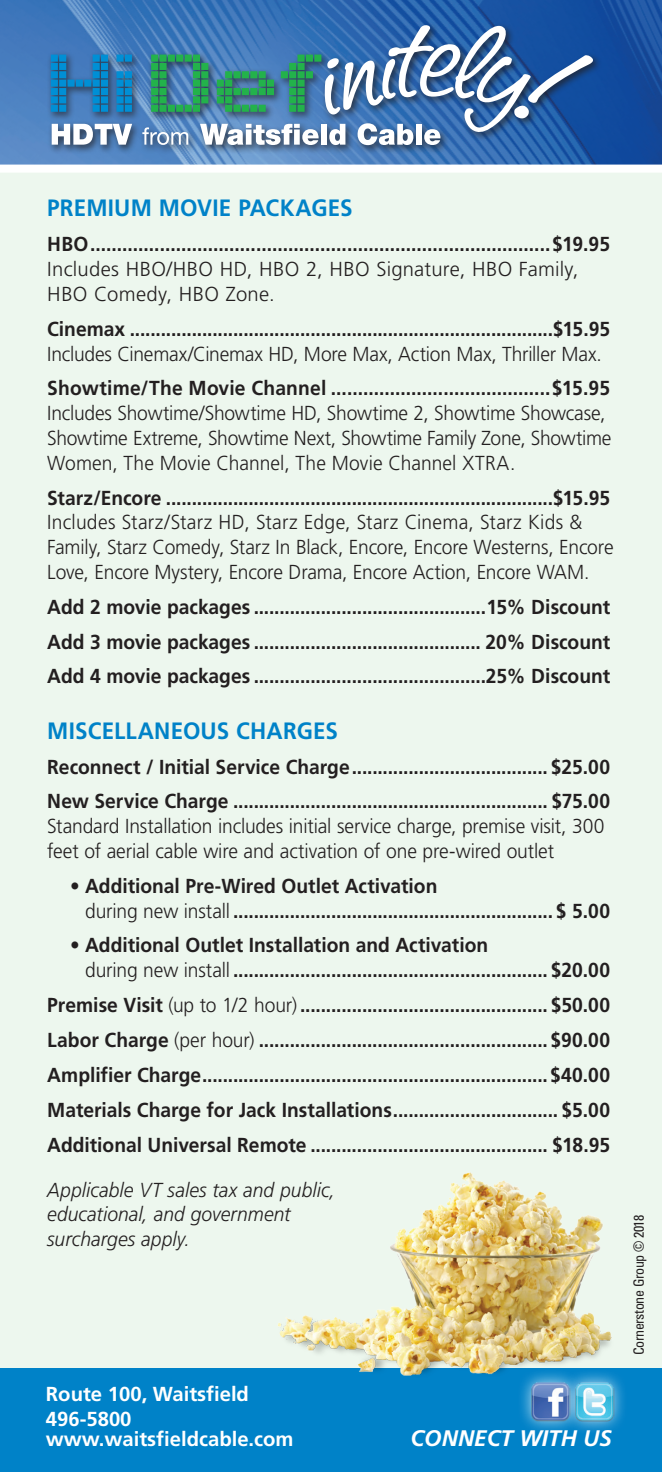
<style>
.page{position:relative;width:662px;height:1472px;background:#fff}
.page>*{position:absolute;margin:0;border:0;box-sizing:border-box;transform-origin:0 0}
.t1{font:700 23.62px "Frutiger";letter-spacing:.01em;color:#0082c8;scale:.95 1}
.t2{font:italic 700 22.5px "Frutiger";color:#fff}
.t3{font:700 20.25px/34.9px "Frutiger";color:#231f20;scale:.95 1}
.t4{font:300 20.25px/24.8px "Frutiger";letter-spacing:-.005em;color:#231f20;scale:.95 1}
.t5{font:italic 300 20.25px/24.8px "Frutiger";letter-spacing:.005em;color:#231f20;scale:.95 1}
.t6{font:300 20.25px/24.8px "Frutiger";letter-spacing:.015em;color:#231f20}
.t7{font:700 20.25px/24.8px "Frutiger";color:#fff}
.t8{font:condensed 13.95px "Univers";letter-spacing:-.03em;color:#231f20}
.s1{font-weight:300}
</style>
<div class="page">
<div style="left:0;top:0;width:662px;height:1413px;background:#edf7ee"></div>
<img style="left:0;top:0;width:662px;height:165px">
<div style="left:0;top:165px;width:662px;height:8px;background:#fff"></div>
<div style="left:0;top:1368px;width:662px;height:104px;background:#0082c8"></div>
<img style="left:278px;top:1172px;width:334px;height:204px">
<div style="left:517px;top:1368px;width:66px;height:67px;background:#fff;opacity:.75"></div>
<img style="left:530px;top:1382px;width:31px;height:40px">
<div style="left:561px;top:1368px;width:66px;height:67px;background:#fff;opacity:.75"></div>
<img style="left:574px;top:1382px;width:40px;height:40px">
<div style="left:47px;top:21px;width:556px;height:134px;background:#231f20;opacity:.75"></div>
<svg style="left:51px;top:55px;width:57px;height:57px;background:#217bb8"></svg>
<svg style="left:116px;top:55px;width:16px;height:57px"></svg>
<svg style="left:52px;top:124px;width:80px;height:21px;background:#b2bfd0"></svg>
<svg style="left:142px;top:25px;width:451px;height:120px;background:#5484ad"></svg>
<svg style="left:0;top:0;width:8px;height:8px"></svg>
<svg style="left:653px;top:0;width:9px;height:8px"></svg>
<p class="t1" style="left:47px;top:194px;width:323px">PREMIUM MOVIE PACKAGES</p>
<p class="t3" style="left:47px;top:227px;width:594px">HBO......................................................................................$19.95</p>
<p class="t6" style="left:47px;top:257px;width:532px">Includes HBO/HBO HD, HBO 2, HBO Signature, HBO Family,<br>HBO Comedy, HBO Zone.</p>
<p class="t3" style="left:47px;top:311px;width:594px">Cinemax ..................................................................................$15.95</p>
<p class="t4" style="left:47px;top:341px;width:585px">Includes Cinemax/Cinemax HD, More Max, Action Max, Thriller Max.</p>
<p class="t3" style="left:47px;top:371px;width:594px">Showtime/The Movie Channel .........................................$15.95</p>
<p class="t4" style="left:47px;top:401px;width:595px">Includes Showtime/Showtime HD, Showtime 2, Showtime Showcase,<br>Showtime Extreme, Showtime Next, Showtime Family Zone, Showtime<br>Women, The Movie Channel, The Movie Channel XTRA.</p>
<p class="t3" style="left:47px;top:480px;width:594px">Starz/Encore ...........................................................................$15.95</p>
<p class="t4" style="left:47px;top:510px;width:597px">Includes Starz/Starz HD, Starz Edge, Starz Cinema, Starz Kids &amp;<br>Family, Starz Comedy, Starz In Black, Encore, Encore Westerns, Encore<br>Love, Encore Mystery, Encore Drama, Encore Action, Encore WAM.</p>
<p class="t3" style="left:47px;top:589px;width:594px;text-align:justify">Add 2 movie packages .............................................15% Discount Add 3 movie packages ............................................ 20% Discount Add 4 movie packages .............................................25% Discount</p>
<p class="t1" style="left:47px;top:716px;width:307px">MISCELLANEOUS CHARGES</p>
<p class="t3" style="left:47px;top:749px;width:594px">Reconnect / Initial Service Charge...................................... $25.00<br>New Service Charge ............................................................. $75.00</p>
<p class="t4" style="left:47px;top:813px;width:588px">Standard Installation includes initial service charge, premise visit, 300 feet of aerial cable wire and activation of one pre-wired outlet</p>
<p class="t3" style="left:85px;top:873px;width:554px;line-height:24.8px;text-indent:-15px">• Additional Pre-Wired Outlet Activation<br><span class="s1">during new install</span> .............................................................. $ 5.00</p>
<p class="t3" style="left:85px;top:933px;width:554px;line-height:24.8px;text-indent:-15px">• Additional Outlet Installation and Activation<br><span class="s1">during new install</span> ............................................................. $20.00</p>
<p class="t3" style="left:47px;top:987px;width:594px;text-align:justify">Premise Visit <span class="s1">(up to 1/2 hour)</span> ................................................ $50.00<br>Labor Charge <span class="s1">(per hour)</span> ........................................................$90.00<br>Amplifier Charge...................................................................$40.00<br>Materials Charge for Jack Installations................................ $5.00<br>Additional Universal Remote .............................................. $18.95</p>
<p class="t5" style="left:47px;top:1177px;width:304px">Applicable VT sales tax and public, educational, and government surcharges apply.</p>
<p class="t7" style="left:46px;top:1381px;width:204px">Route 100, Waitsfield<br>496-5800</p>
<p class="t7" style="left:46px;top:1426px;width:249px">www.waitsfieldcable.com</p>
<p class="t2" style="left:410px;top:1424px;width:203px">CONNECT WITH US</p>
<p class="t8" style="left:629px;top:1355px;width:142px;rotate:-90deg">Cornerstone Group © 2018</p>
</div>
